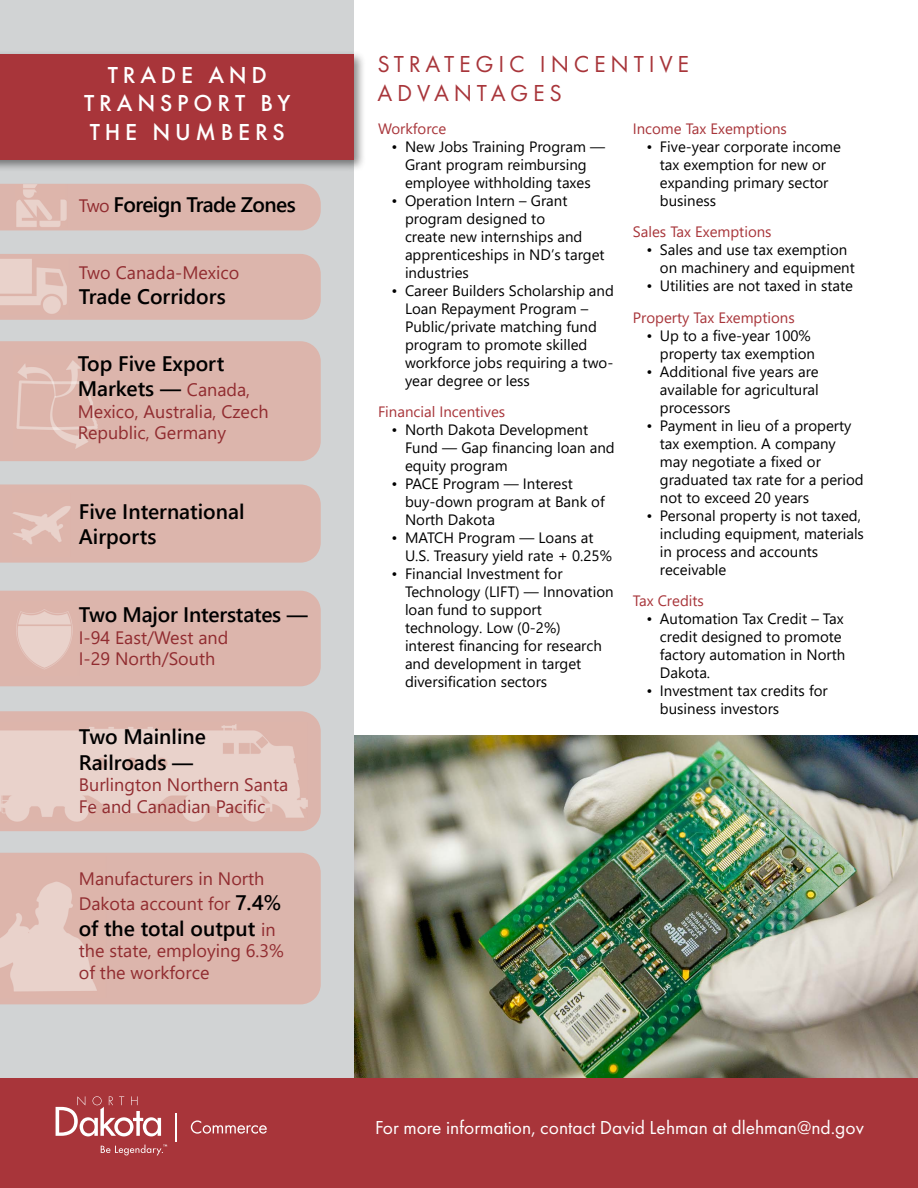
<style>
.page{position:relative;width:918px;height:1188px;background:#fff}
.page>*{position:absolute;margin:0;border:0;box-sizing:border-box;transform-origin:0 0}
.t1{font:500 24px/28.8px "Futura PT";letter-spacing:.2em;color:#fff;text-align:center}
.t2{font:24px/28.8px "Futura PT";letter-spacing:.2em;color:#a8353a}
.t3{font:600 21px/25.2px "Segoe UI";color:#000}
.t4{font:600 21px "Segoe UI";letter-spacing:-.03em;color:#000}
.t5{font:19.5px "Futura PT";color:#fff}
.t6{font:18px/21.6px "Segoe UI";color:#912c30}
.t7{font:15px/18px "Segoe UI";color:#000}
.t8{font:15px "Segoe UI";color:#a8353a}
.s1{font-weight:400;font-size:18px;color:#912c30}
.s2{font-weight:600;font-size:21px;color:#000}
</style>
<div class="page">
<img style="left:353px;top:735px;width:565px;height:344px">
<div style="left:0;top:0;width:353px;height:1188px;background:#d1d3d4"></div>
<div style="left:0;top:51px;width:366px;height:121px;background:#000;opacity:.45"></div>
<div style="left:0;top:54px;width:353px;height:105px;background:#a8353a"></div>
<div style="left:0;top:184px;width:321px;height:46px;background:#dcb5ac"></div>
<div style="left:0;top:341px;width:321px;height:120px;background:#dcb5ac"></div>
<div style="left:0;top:484px;width:321px;height:79px;background:#dcb5ac"></div>
<div style="left:0;top:591px;width:321px;height:95px;background:#dcb5ac"></div>
<svg style="left:0;top:711px;width:321px;height:120px;background:#dbb6ad"></svg>
<div style="left:0;top:853px;width:321px;height:151px;background:#dcb5ac"></div>
<div style="left:0;top:254px;width:321px;height:66px;background:#dcb5ac"></div>
<img style="left:12px;top:493px;width:59px;height:64px">
<img style="left:0;top:258px;width:69px;height:56px">
<img style="left:16px;top:184px;width:51px;height:43px">
<img style="left:13px;top:356px;width:87px;height:93px">
<img style="left:10px;top:601px;width:70px;height:75px">
<img style="left:0;top:722px;width:308px;height:100px">
<img style="left:0;top:857px;width:107px;height:141px">
<div style="left:0;top:1079px;width:918px;height:109px;background:#a8353a"></div>
<svg style="left:56px;top:1096px;width:105px;height:40px"></svg>
<svg style="left:101px;top:1145px;width:66px;height:10px"></svg>
<svg style="left:175px;top:1113px;width:1px;height:28px"></svg>
<svg style="left:191px;top:1120px;width:76px;height:14px"></svg>
<h1 class="t1" style="left:84px;top:60px;width:208px">TRADE AND<br>TRANSPORT BY<br>THE NUMBERS</h1>
<h2 class="t4" style="left:79px;top:185px;width:218px"><span class="s1">Two</span> Foreign Trade Zones</h2>
<p class="t6" style="left:79px;top:260px;width:162px">Two Canada-Mexico</p>
<h2 class="t3" style="left:79px;top:282px;width:148px">Trade Corridors</h2>
<h2 class="t3" style="left:78px;top:349px;width:174px">Top Five Export<br>Markets — <span class="s1">Canada,</span></h2>
<p class="t6" style="left:78px;top:399px;width:192px">Mexico, Australia, Czech<br>Republic, Germany</p>
<h2 class="t3" style="left:79px;top:498px;width:167px">Five International<br>Airports</h2>
<h2 class="t3" style="left:79px;top:601px;width:230px">Two Major Interstates —</h2>
<p class="t6" style="left:79px;top:625px;width:151px">I-94 East/West and<br>I-29 North/South</p>
<h2 class="t3" style="left:79px;top:723px;width:129px">Two Mainline<br>Railroads —</h2>
<p class="t6" style="left:79px;top:772px;width:211px">Burlington Northern Santa<br>Fe and Canadian Pacific</p>
<p class="t6" style="left:79px;top:865px;width:204px;line-height:25.2px">Manufacturers in North<br>Dakota account for <span class="s2">7.4%</span></p>
<h2 class="t3" style="left:79px;top:914px;width:198px">of the total output <span class="s1">in</span></h2>
<p class="t6" style="left:79px;top:938px;width:207px">the state, employing 6.3% of the workforce</p>
<h1 class="t2" style="left:377px;top:50px;width:313px">STRATEGIC INCENTIVE<br>ADVANTAGES</h1>
<p class="t8" style="left:633px;top:114px;width:156px">Income Tax Exemptions</p>
<p class="t7" style="left:660px;top:136px;width:183px;text-indent:-14px">• Five-year corporate income tax exemption for new or expanding primary sector business</p>
<p class="t8" style="left:633px;top:218px;width:140px">Sales Tax Exemptions</p>
<p class="t7" style="left:660px;top:240px;width:196px;text-indent:-14px">• Sales and use tax exemption on machinery and equipment</p>
<p class="t7" style="left:646px;top:276px;width:208px">• Utilities are not taxed in state</p>
<p class="t8" style="left:633px;top:303px;width:163px">Property Tax Exemptions</p>
<p class="t7" style="left:646px;top:325px;width:170px;text-align:right">• Up to a five-year 100% property tax exemption</p>
<p class="t7" style="left:660px;top:361px;width:161px;text-align:justify;text-indent:-14px">• Additional five years are available for agricultural processors</p>
<p class="t7" style="left:660px;top:415px;width:205px;text-indent:-14px">• Payment in lieu of a property tax exemption. A company may negotiate a fixed or graduated tax rate for a period not to exceed 20 years</p>
<p class="t7" style="left:660px;top:505px;width:206px;text-indent:-14px">• Personal property is not taxed, including equipment, materials in process and accounts receivable</p>
<p class="t8" style="left:633px;top:587px;width:73px">Tax Credits</p>
<p class="t7" style="left:660px;top:609px;width:187px;text-indent:-14px">• Automation Tax Credit – Tax credit designed to promote factory automation in North<br>Dakota.</p>
<p class="t7" style="left:660px;top:681px;width:169px;text-indent:-14px">• Investment tax credits for business investors</p>
<p class="t8" style="left:378px;top:114px;width:70px">Workforce</p>
<p class="t7" style="left:392px;top:136px;width:215px;text-align:center">• New Jobs Training Program —<br>Grant program reimbursing employee withholding taxes</p>
<p class="t7" style="left:405px;top:190px;width:201px;text-indent:-14px">• Operation Intern – Grant program designed to<br>create new internships and apprenticeships in ND’s target industries</p>
<p class="t7" style="left:405px;top:280px;width:210px;text-indent:-14px">• Career Builders Scholarship and<br>Loan Repayment Program –<br>Public/private matching fund program to promote skilled workforce jobs requiring a two&shy;year degree or less</p>
<p class="t8" style="left:378px;top:398px;width:129px">Financial Incentives</p>
<p class="t7" style="left:405px;top:420px;width:211px;text-indent:-14px">• North Dakota Development<br>Fund — Gap financing loan and equity program</p>
<p class="t7" style="left:405px;top:474px;width:201px;text-indent:-14px">• PACE Program — Interest buy-down program at Bank of<br>North Dakota</p>
<p class="t7" style="left:405px;top:528px;width:208px;text-indent:-14px">• MATCH Program — Loans at<br>U.S. Treasury yield rate + 0.25%</p>
<p class="t7" style="left:405px;top:564px;width:210px;text-indent:-14px">• Financial Investment for<br>Technology (LIFT) — Innovation loan fund to support technology. Low (0-2%) interest financing for research and development in target diversification sectors</p>
<h3 class="t5" style="left:375px;top:1116px;width:490px">For more information, contact David Lehman at dlehman@nd.gov</h3>
</div>
